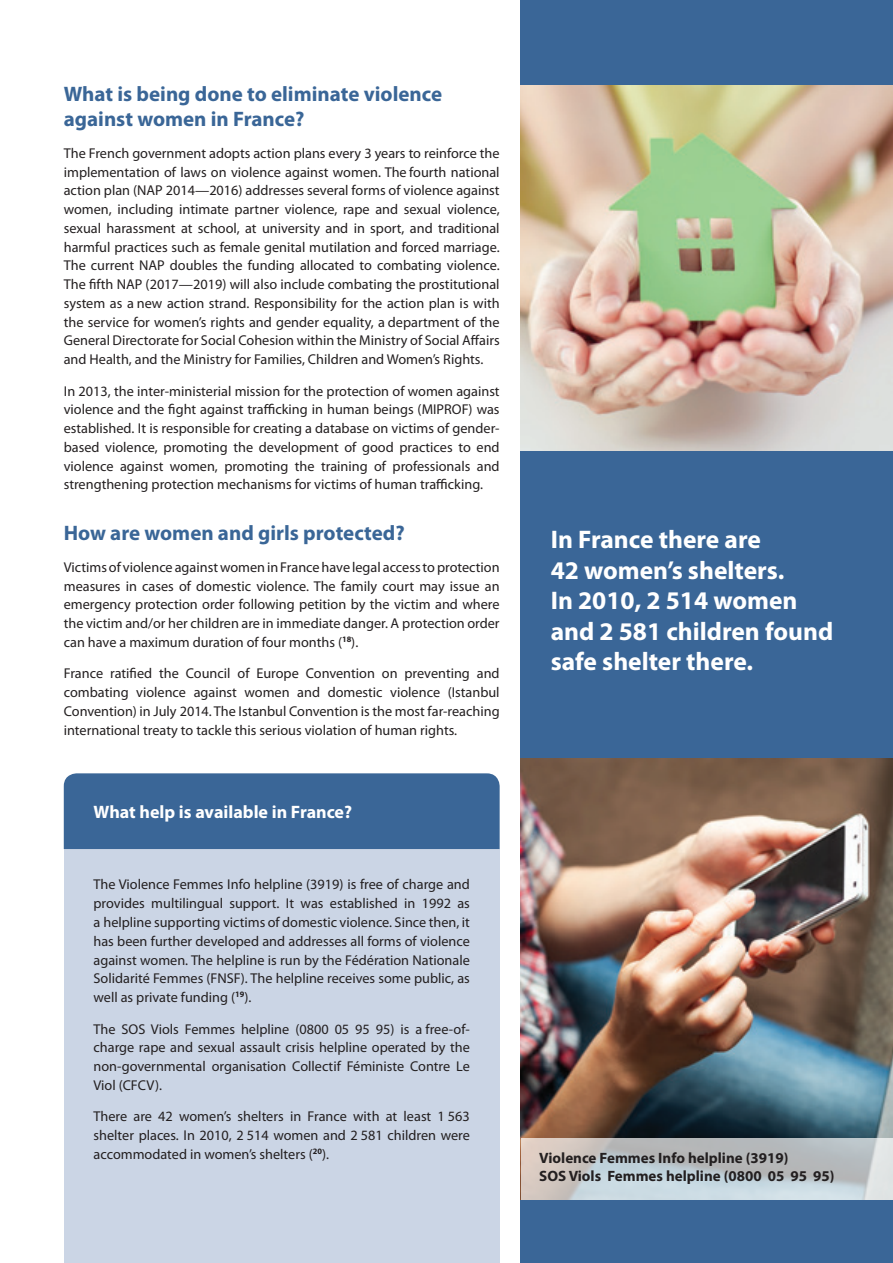
<style>
.page{position:relative;width:893px;height:1263px;background:#fff}
.page>*{position:absolute;margin:0;border:0;box-sizing:border-box;transform-origin:0 0}
.body_text_big_white{font:700 25.5px/30.6px "Myriad Pro";color:#fff}
.title_3{font:700 21px/25.5px "Myriad Pro";color:#3a6697}
.box_title{font:700 18px "Myriad Pro";color:#fff}
.t1{font:700 15px "Myriad Pro";color:#231f20}
.body_text{font:14.25px/18.8px "Myriad Pro";color:#231f20;text-align:justify}
</style>
<div class="page">
<div style="left:521px;top:0;width:372px;height:1263px;background:#3a6697"></div>
<img style="left:521px;top:85px;width:372px;height:366px">
<img style="left:521px;top:758px;width:372px;height:380px">
<svg style="left:521px;top:1138px;width:372px;height:61px;background:#c3c8cb"></svg>
<div style="left:64px;top:849px;width:436px;height:414px;background:#cbd5e5"></div>
<div style="left:64px;top:773px;width:436px;height:76px;background:#3a6697"></div>
<p class="title_3" style="left:64px;top:80px;width:380px">What is being done to eliminate violence against women in France?</p>
<p class="body_text" style="left:64px;top:143px;width:437px">The French government adopts action plans every 3 years to reinforce the implementation of laws on violence against women. The fourth national action plan (NAP 2014—2016) addresses several forms of violence against women, including intimate partner violence, rape and sexual violence, sexual harassment at school, at university and in sport, and traditional harmful practices such as female genital mutilation and forced marriage.<br>The current NAP doubles the funding allocated to combating violence.<br>The fifth NAP (2017—2019) will also include combating the prostitutional system as a new action strand. Responsibility for the action plan is with the service for women’s rights and gender equality, a department of the General Directorate for Social Cohesion within the Ministry of Social Affairs and Health, and the Ministry for Families, Children and Women’s Rights.</p>
<p class="body_text" style="left:64px;top:381px;width:437px">In 2013, the inter-ministerial mission for the protection of women against violence and the fight against trafficking in human beings (MIPROF) was established. It is responsible for creating a database on victims of gender&shy;based violence, promoting the development of good practices to end violence against women, promoting the training of professionals and strengthening protection mechanisms for victims of human trafficking.</p>
<p class="title_3" style="left:64px;top:520px;width:342px">How are women and girls protected?</p>
<p class="body_text" style="left:64px;top:557px;width:437px">Victims of violence against women in France have legal access to protection measures in cases of domestic violence. The family court may issue an emergency protection order following petition by the victim and where the victim and/or her children are in immediate danger. A protection order can have a maximum duration of four months (<sup>18</sup>).</p>
<p class="body_text" style="left:64px;top:664px;width:437px">France ratified the Council of Europe Convention on preventing and combating violence against women and domestic violence (Istanbul Convention) in July 2014. The Istanbul Convention is the most far-reaching international treaty to tackle this serious violation of human rights.</p>
<p class="box_title" style="left:94px;top:800px;width:260px">What help is available in France?</p>
<p class="body_text" style="left:94px;top:875px;width:378px">The Violence Femmes Info helpline (3919) is free of charge and provides multilingual support. It was established in 1992 as a helpline supporting victims of domestic violence. Since then, it has been further developed and addresses all forms of violence against women. The helpline is run by the Fédération Nationale Solidarité Femmes (FNSF). The helpline receives some public, as well as private funding (<sup>19</sup>).</p>
<p class="body_text" style="left:94px;top:1019px;width:378px">The SOS Viols Femmes helpline (0800 05 95 95) is a free-of&shy;charge rape and sexual assault crisis helpline operated by the non-governmental organisation Collectif Féministe Contre Le Viol (CFCV).</p>
<p class="body_text" style="left:94px;top:1107px;width:378px">There are 42 women’s shelters in France with at least 1 563 shelter places. In 2010, 2 514 women and 2 581 children were accommodated in women’s shelters (<sup>20</sup>).</p>
<p class="body_text_big_white" style="left:551px;top:523px;width:284px">In France there are<br>42 women’s shelters.<br>In 2010, 2 514 women and 2 581 children found safe shelter there.</p>
<p class="t1" style="left:539px;top:1148px;width:251px">Violence Femmes Info helpline (3919)</p>
<p class="t1" style="left:539px;top:1166px;width:297px">SOS Viols Femmes helpline (0800 05 95 95)</p>
</div>
